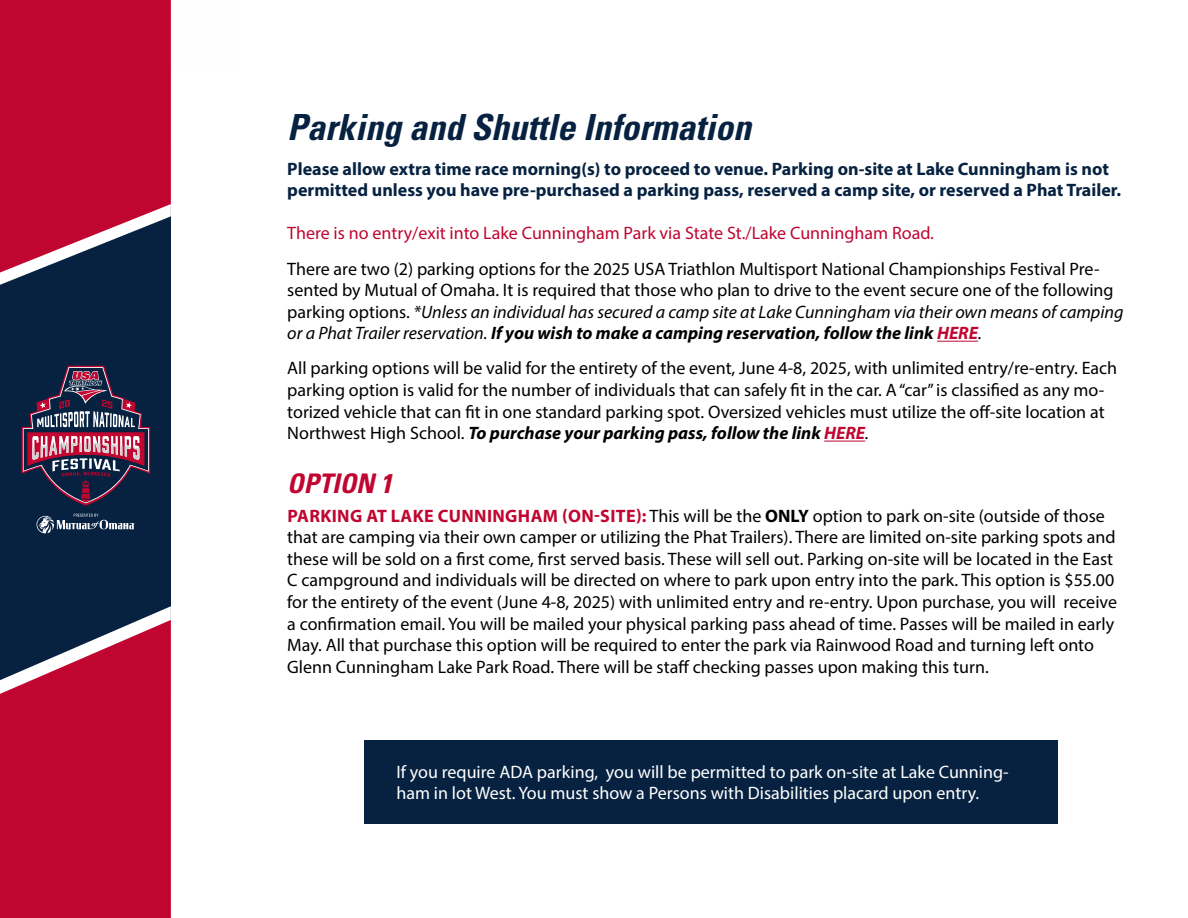
<style>
.page{position:relative;width:1188px;height:918px;background:#fff}
.page>*{position:absolute;margin:0;border:0;box-sizing:border-box;transform-origin:0 0}
.t1{font:italic 700 condensed 36px "Univers";color:#072241}
.t2{font:italic 700 condensed 27px "Univers";color:#c00630}
.t3{font:18px/21.6px "Myriad Pro";color:#000}
.t4{font:700 18px/21.6px "Myriad Pro";color:#072241}
.t5{font:18px/21.6px "Myriad Pro";color:#fff}
.t6{font:18px "Myriad Pro";color:#c00630}
.s1{font-style:italic}
.s2{font-weight:700;font-style:italic}
.s3{font-weight:700;font-style:italic;color:#c00630}
.s4{font-weight:700;color:#c00630}
.s5{font-weight:700}
</style>
<div class="page">
<hr style="left:937px;top:341px;width:41px;height:1px;background:#c00630">
<hr style="left:824px;top:441px;width:41px;height:1px;background:#c00630">
<div style="left:364px;top:740px;width:693px;height:84px;background:#072241"></div>
<div style="left:0;top:146px;width:171px;height:548px;background:#072241"></div>
<svg style="left:139px;top:606px;width:32px;height:14px"></svg>
<svg style="left:0;top:620px;width:171px;height:298px;background:#b3123a"></svg>
<svg style="left:0;top:0;width:171px;height:273px;background:#b2123a"></svg>
<svg style="left:22px;top:366px;width:128px;height:140px"></svg>
<svg style="left:37px;top:514px;width:99px;height:19px"></svg>
<h1 class="t1" style="left:287px;top:105px;width:466px">Parking and Shuttle Information</h1>
<p class="t4" style="left:287px;top:157px;width:835px">Please allow extra time race morning(s) to proceed to venue. Parking on-site at Lake Cunningham is not permitted unless you have pre-purchased a parking pass, reserved a camp site, or reserved a Phat Trailer.</p>
<p class="t6" style="left:287px;top:222px;width:648px">There is no entry/exit into Lake Cunningham Park via State St./Lake Cunningham Road.</p>
<p class="t3" style="left:287px;top:257px;width:838px">There are two (2) parking options for the 2025 USA Triathlon Multisport National Championships Festival Pre&shy;sented by Mutual of Omaha. It is required that those who plan to drive to the event secure one of the following parking options. <span class="s1">*Unless an individual has secured a camp site at Lake Cunningham via their own means of camping or a Phat Trailer reservation.</span> <span class="s2">If you wish to make a camping reservation, follow the link</span> <span class="s3">HERE</span><span class="s1">.</span></p>
<p class="t3" style="left:287px;top:357px;width:832px">All parking options will be valid for the entirety of the event, June 4-8, 2025, with unlimited entry/re-entry. Each parking option is valid for the number of individuals that can safely fit in the car. A “car” is classified as any mo&shy;torized vehicle that can fit in one standard parking spot. Oversized vehicles must utilize the off-site location at Northwest High School. <span class="s2">To purchase your parking pass, follow the link</span> <span class="s3">HERE</span><span class="s1">.</span></p>
<h2 class="t2" style="left:287px;top:467px;width:107px">OPTION 1</h2>
<p class="t3" style="left:287px;top:505px;width:831px"><span class="s4">PARKING AT LAKE CUNNINGHAM (ON-SITE):</span> This will be the <span class="s5">ONLY</span> option to park on-site (outside of those that are camping via their own camper or utilizing the Phat Trailers). There are limited on-site parking spots and these will be sold on a first come, first served basis. These will sell out. Parking on-site will be located in the East C campground and individuals will be directed on where to park upon entry into the park. This option is $55.00 for the entirety of the event (June 4-8, 2025) with unlimited entry and re-entry. Upon purchase, you will receive a confirmation email. You will be mailed your physical parking pass ahead of time. Passes will be mailed in early May. All that purchase this option will be required to enter the park via Rainwood Road and turning left onto Glenn Cunningham Lake Park Road. There will be staff checking passes upon making this turn.</p>
<p class="t5" style="left:396px;top:760px;width:614px">If you require ADA parking, you will be permitted to park on-site at Lake Cunning&shy;ham in lot West. You must show a Persons with Disabilities placard upon entry.</p>
</div>
